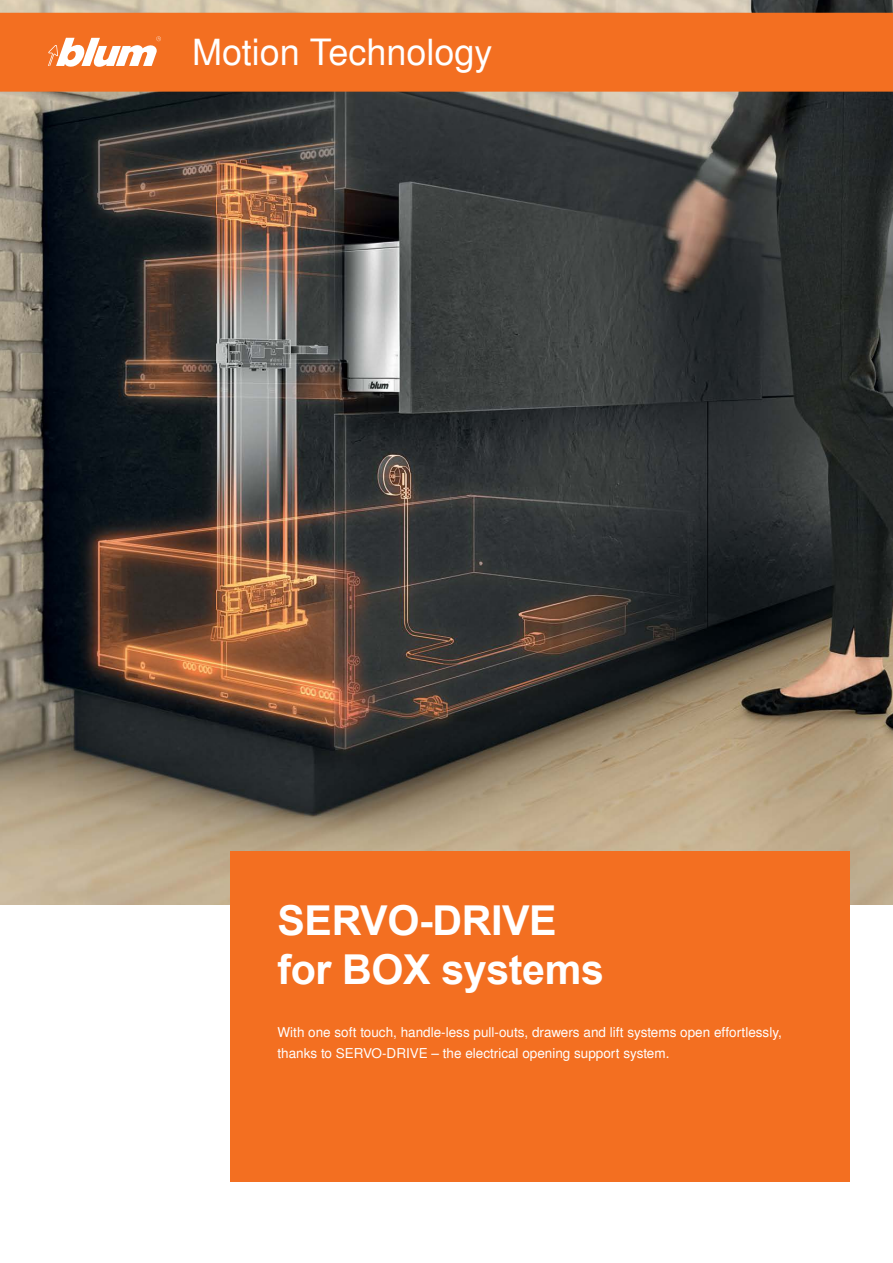
<style>
.page{position:relative;width:893px;height:1263px;background:#fff}
.page>*{position:absolute;margin:0;border:0;box-sizing:border-box;transform-origin:0 0}
.t1{font:700 41.25px/49.5px "Arial";letter-spacing:-.01em;color:#fff}
.t2{font:36px "Nimbus San LCY";color:#fff}
.t3{font:13.5px/21px "Nimbus San LCY";color:#fff}
</style>
<div class="page">
<img style="left:0;top:0;width:893px;height:905px">
<div style="left:0;top:13px;width:893px;height:79px;background:#f36f21"></div>
<div style="left:230px;top:851px;width:619px;height:331px;background:#f36f21"></div>
<svg style="left:48px;top:36px;width:113px;height:32px"></svg>
<h2 class="t2" style="left:192px;top:31px;width:302px">Motion Technology</h2>
<h1 class="t1" style="left:277px;top:897px;width:328px">SERVO-DRIVE for BOX systems</h1>
<p class="t3" style="left:277px;top:1021px;width:506px">With one soft touch, handle-less pull-outs, drawers and lift systems open effortlessly, thanks to SERVO-DRIVE – the electrical opening support system.</p>
</div>
